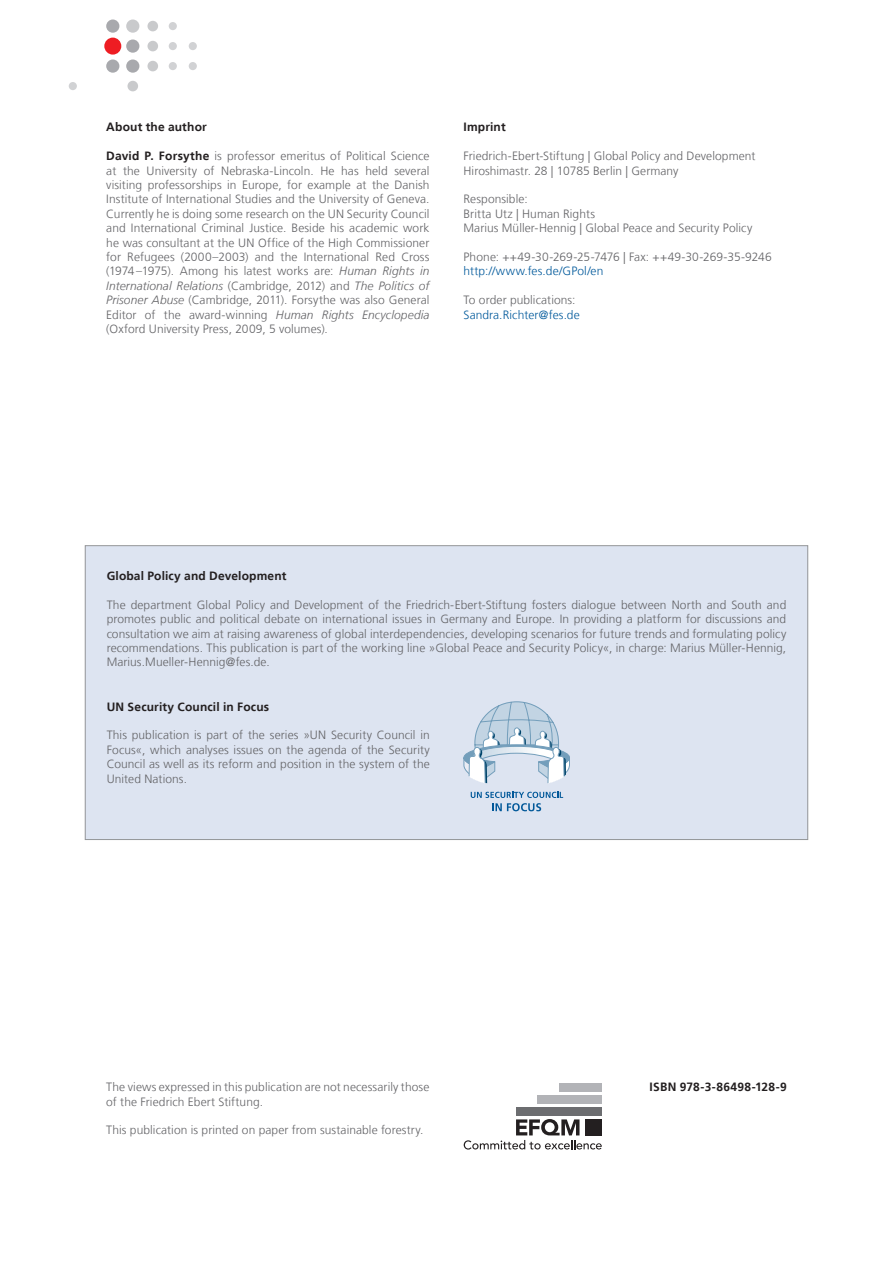
<style>
.page{position:relative;width:893px;height:1263px;background:#fff}
.page>*{position:absolute;margin:0;border:0;box-sizing:border-box;transform-origin:0 0}
.Letzte_Seite{font:300 12px/14.4px "Frutiger LT";letter-spacing:.01em;color:#636366;text-align:justify}
.Letzte_Seite-2{font:700 12px "Frutiger LT";letter-spacing:.01em;color:#231f20}
.Letzte_Seite-3{font:300 12px "Frutiger LT";letter-spacing:.01em;color:#00599b}
.s1{font-weight:700;color:#231f20}
.s2{font-style:italic}
</style>
<div class="page">
<div style="left:104px;top:38px;width:17px;height:17px;background:#ee1d23;border-radius:50%"></div>
<div style="left:69px;top:82px;width:8px;height:8px;background:#d1d2d4;border-radius:50%"></div>
<div style="left:127px;top:81px;width:11px;height:10px;background:#c9cacc;border-radius:50%"></div>
<div style="left:169px;top:22px;width:8px;height:8px;background:#d1d2d4;border-radius:50%"></div>
<div style="left:147px;top:21px;width:11px;height:10px;background:#c9cacc;border-radius:50%"></div>
<div style="left:189px;top:42px;width:8px;height:8px;background:#d1d2d4;border-radius:50%"></div>
<div style="left:169px;top:42px;width:8px;height:8px;background:#d1d2d4;border-radius:50%"></div>
<div style="left:147px;top:41px;width:11px;height:10px;background:#c9cacc;border-radius:50%"></div>
<div style="left:189px;top:62px;width:8px;height:8px;background:#d1d2d4;border-radius:50%"></div>
<div style="left:169px;top:62px;width:8px;height:8px;background:#d1d2d4;border-radius:50%"></div>
<div style="left:147px;top:61px;width:11px;height:10px;background:#c9cacc;border-radius:50%"></div>
<div style="left:126px;top:20px;width:13px;height:13px;background:#c9cacc;border-radius:50%"></div>
<div style="left:106px;top:20px;width:13px;height:13px;background:#a8a9ad;border-radius:50%"></div>
<div style="left:126px;top:39px;width:13px;height:14px;background:#a8a9ad;border-radius:50%"></div>
<div style="left:126px;top:59px;width:13px;height:14px;background:#a8a9ad;border-radius:50%"></div>
<div style="left:106px;top:59px;width:13px;height:14px;background:#a8a9ad;border-radius:50%"></div>
<div style="left:85px;top:546px;width:723px;height:293px;background:#dde4f1"></div>
<svg style="left:464px;top:701px;width:106px;height:110px"></svg>
<svg style="left:464px;top:1119px;width:138px;height:30px"></svg>
<div style="left:585px;top:1119px;width:17px;height:16px;background:#231f20"></div>
<div style="left:516px;top:1107px;width:86px;height:8px;background:#6c6d70"></div>
<div style="left:537px;top:1095px;width:65px;height:8px;background:#b2b3b7"></div>
<div style="left:559px;top:1083px;width:43px;height:8px;background:#b2b3b7"></div>
<p class="Letzte_Seite-2" style="left:106px;top:120px;width:102px">About the author</p>
<p class="Letzte_Seite" style="left:106px;top:149px;width:325px"><span class="s1">David P. Forsythe</span> is professor emeritus of Political Science at the University of Nebraska-Lincoln. He has held several visiting professorships in Europe, for example at the Danish Institute of International Studies and the University of Geneva.<br>Currently he is doing some research on the UN Security Council and International Criminal Justice. Beside his academic work he was consultant at the UN Office of the High Commissioner for Refugees (2000–2003) and the International Red Cross (1974–1975). Among his latest works are: <span class="s2">Human Rights in International Relations</span> (Cambridge, 2012) and <span class="s2">The Politics of Prisoner Abuse</span> (Cambridge, 2011). Forsythe was also General Editor of the award-winning <span class="s2">Human Rights Encyclopedia </span>(Oxford University Press, 2009, 5 volumes).</p>
<p class="Letzte_Seite-2" style="left:463px;top:120px;width:44px">Imprint</p>
<p class="Letzte_Seite" style="left:463px;top:149px;width:294px">Friedrich-Ebert-Stiftung | Global Policy and Development</p>
<p class="Letzte_Seite" style="left:463px;top:163px;width:216px">Hiroshimastr. 28 | 10785 Berlin | Germany</p>
<p class="Letzte_Seite" style="left:463px;top:192px;width:66px">Responsible:</p>
<p class="Letzte_Seite" style="left:463px;top:207px;width:133px">Britta Utz | Human Rights</p>
<p class="Letzte_Seite" style="left:463px;top:221px;width:290px">Marius Müller-Hennig | Global Peace and Security Policy</p>
<p class="Letzte_Seite" style="left:463px;top:250px;width:310px">Phone: ++49-30-269-25-7476 | Fax: ++49-30-269-35-9246</p>
<p class="Letzte_Seite-3" style="left:463px;top:264px;width:141px">http://www.fes.de/GPol/en</p>
<p class="Letzte_Seite" style="left:463px;top:293px;width:114px">To order publications:</p>
<p class="Letzte_Seite-3" style="left:463px;top:308px;width:118px">Sandra.Richter@fes.de</p>
<p class="Letzte_Seite-2" style="left:107px;top:569px;width:181px">Global Policy and Development</p>
<p class="Letzte_Seite" style="left:107px;top:598px;width:681px">The department Global Policy and Development of the Friedrich-Ebert-Stiftung fosters dialogue between North and South and promotes public and political debate on international issues in Germany and Europe. In providing a platform for discussions and consultation we aim at raising awareness of global interdependencies, developing scenarios for future trends and formulating policy recommendations. This publication is part of the working line »Global Peace and Security Policy«, in charge: Marius Müller-Hennig, Marius.Mueller-Hennig@fes.de.</p>
<p class="Letzte_Seite-2" style="left:107px;top:699px;width:164px">UN Security Council in Focus</p>
<p class="Letzte_Seite" style="left:107px;top:728px;width:325px">This publication is part of the series »UN Security Council in Focus«, which analyses issues on the agenda of the Security Council as well as its reform and position in the system of the United Nations.</p>
<p class="Letzte_Seite" style="left:106px;top:1080px;width:325px">The views expressed in this publication are not necessarily those of the Friedrich Ebert Stiftung.</p>
<p class="Letzte_Seite" style="left:106px;top:1123px;width:319px">This publication is printed on paper from sustainable forestry.</p>
<p class="Letzte_Seite-2" style="left:650px;top:1080px;width:139px">ISBN 978-3-86498-128-9</p>
</div>
